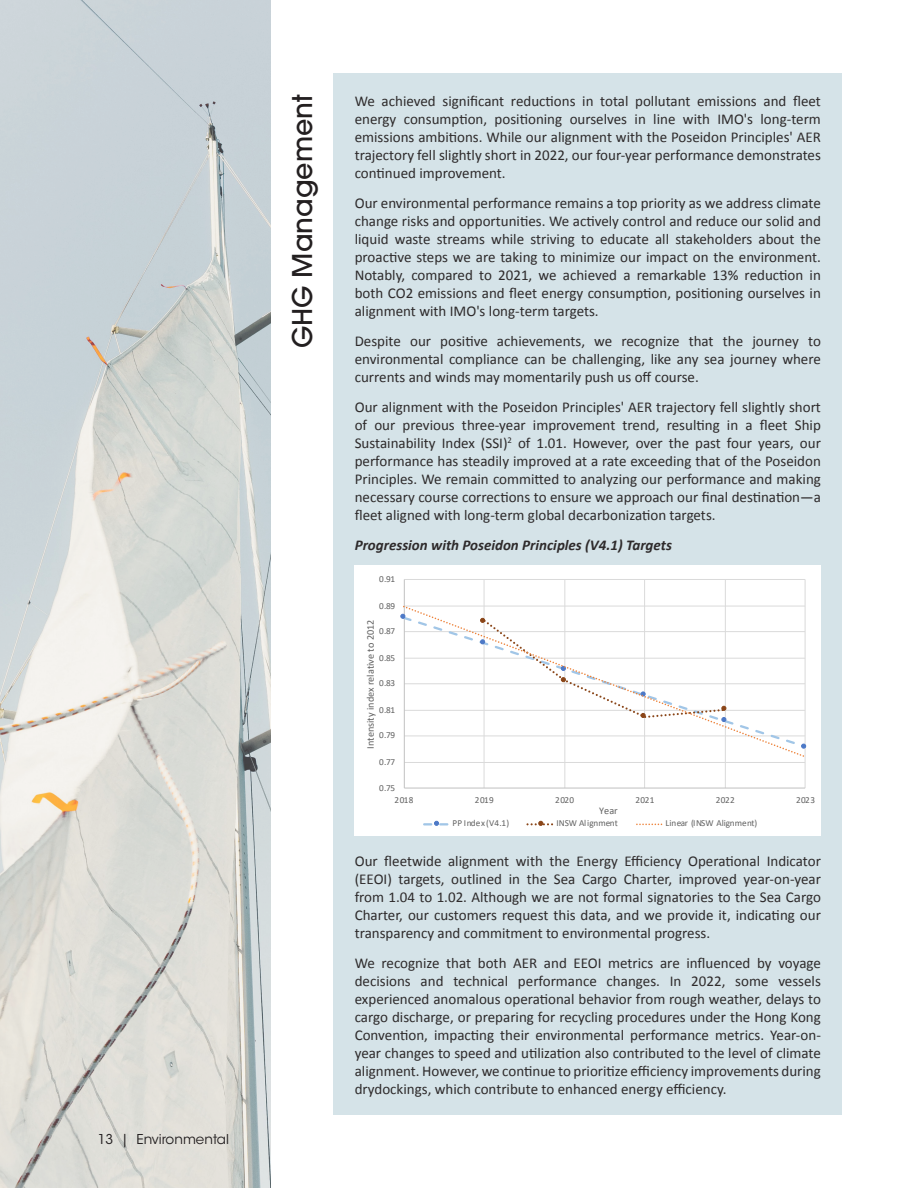
<style>
.page{position:relative;width:918px;height:1188px;background:#fff}
.page>*{position:absolute;margin:0;border:0;box-sizing:border-box;transform-origin:0 0}
.t1{font:500 27px "ITC Avant Garde Std";color:#231f20}
.t2{font:15px/18px "Calibri";color:#231f20;text-align:justify}
.t3{font:italic 700 15px "Calibri";color:#231f20}
.t4{font:13.5px "ITC Avant Garde Std";color:#231f20}
.t5{font:10.2px "Calibri";color:#595959}
.t6{font:9.15px "Calibri";letter-spacing:-.015em;color:#595959}
.t7{font:9.15px "Calibri";letter-spacing:.035em;color:#595959}
</style>
<div class="page">
<img style="left:0;top:0;width:271px;height:1188px">
<div style="left:333px;top:73px;width:509px;height:1042px;background:#d3e2e7"></div>
<div style="left:355px;top:565px;width:466px;height:271px;background:#fff"></div>
<hr style="left:404px;top:762px;width:401px;height:1px;background:#d9d9d9">
<hr style="left:404px;top:606px;width:401px;height:1px;background:#d9d9d9">
<hr style="left:404px;top:579px;width:401px;height:1px;background:#d9d9d9">
<hr style="left:484px;top:579px;width:1px;height:209px;background:#d9d9d9">
<hr style="left:564px;top:579px;width:1px;height:209px;background:#d9d9d9">
<hr style="left:644px;top:579px;width:1px;height:209px;background:#d9d9d9">
<hr style="left:725px;top:579px;width:1px;height:209px;background:#d9d9d9">
<hr style="left:805px;top:579px;width:1px;height:209px;background:#d9d9d9">
<hr style="left:404px;top:579px;width:1px;height:209px;background:#bfbfbf">
<hr style="left:404px;top:788px;width:401px;height:1px;background:#bfbfbf">
<svg style="left:400px;top:614px;width:4px;height:5px"></svg>
<svg style="left:404px;top:606px;width:400px;height:151px"></svg>
<svg style="left:423px;top:821px;width:25px;height:5px"></svg>
<svg style="left:527px;top:821px;width:26px;height:5px"></svg>
<svg style="left:636px;top:824px;width:26px;height:1px"></svg>
<p class="t4" style="left:98px;top:1131px;width:133px">13 | Environmental</p>
<p class="t1" style="left:285px;top:348px;width:256px;rotate:-90deg">GHG Management</p>
<p class="t2" style="left:355px;top:91px;width:468px">We achieved significant reductions in total pollutant emissions and fleet energy consumption, positioning ourselves in line with IMO's long-term emissions ambitions. While our alignment with the Poseidon Principles' AER trajectory fell slightly short in 2022, our four-year performance demonstrates continued improvement.</p>
<p class="t2" style="left:355px;top:193px;width:468px">Our environmental performance remains a top priority as we address climate change risks and opportunities. We actively control and reduce our solid and liquid waste streams while striving to educate all stakeholders about the proactive steps we are taking to minimize our impact on the environment.<br>Notably, compared to 2021, we achieved a remarkable 13% reduction in both CO2 emissions and fleet energy consumption, positioning ourselves in alignment with IMO's long-term targets.</p>
<p class="t2" style="left:355px;top:331px;width:468px">Despite our positive achievements, we recognize that the journey to environmental compliance can be challenging, like any sea journey where currents and winds may momentarily push us off course.</p>
<p class="t2" style="left:355px;top:397px;width:468px">Our alignment with the Poseidon Principles' AER trajectory fell slightly short of our previous three-year improvement trend, resulting in a fleet Ship Sustainability Index (SSI)<sup>2</sup> of 1.01. However, over the past four years, our performance has steadily improved at a rate exceeding that of the Poseidon Principles. We remain committed to analyzing our performance and making necessary course corrections to ensure we approach our final destination—a fleet aligned with long-term global decarbonization targets.</p>
<p class="t3" style="left:355px;top:534px;width:319px">Progression with Poseidon Principles (V4.1) Targets</p>
<p class="t6" style="left:379px;top:573px;width:17px">0.91</p>
<p class="t6" style="left:379px;top:599px;width:17px">0.89</p>
<p class="t5" style="left:363px;top:749px;width:130px;rotate:-90deg">Intensity index relative to 2012</p>
<p class="t6" style="left:379px;top:625px;width:17px">0.87</p>
<p class="t6" style="left:379px;top:651px;width:17px">0.85</p>
<p class="t6" style="left:379px;top:677px;width:17px">0.83</p>
<p class="t6" style="left:379px;top:704px;width:17px">0.81</p>
<p class="t6" style="left:379px;top:729px;width:17px">0.79</p>
<p class="t6" style="left:379px;top:756px;width:17px">0.77</p>
<p class="t6" style="left:379px;top:781px;width:17px">0.75</p>
<p class="t6" style="left:395px;top:793px;width:20px">2018</p>
<p class="t6" style="left:475px;top:793px;width:20px">2019</p>
<p class="t6" style="left:555px;top:793px;width:20px">2020</p>
<p class="t6" style="left:636px;top:793px;width:20px">2021</p>
<p class="t6" style="left:716px;top:793px;width:20px">2022</p>
<p class="t6" style="left:796px;top:793px;width:20px">2023</p>
<p class="t5" style="left:599px;top:804px;width:20px">Year</p>
<p class="t7" style="left:452px;top:817px;width:59px">PP Index (V4.1)</p>
<p class="t6" style="left:557px;top:817px;width:63px">INSW Alignment</p>
<p class="t6" style="left:665px;top:817px;width:93px">Linear (INSW Alignment)</p>
<p class="t2" style="left:355px;top:851px;width:468px">Our fleetwide alignment with the Energy Efficiency Operational Indicator (EEOI) targets, outlined in the Sea Cargo Charter, improved year-on-year from 1.04 to 1.02. Although we are not formal signatories to the Sea Cargo Charter, our customers request this data, and we provide it, indicating our transparency and commitment to environmental progress.</p>
<p class="t2" style="left:355px;top:953px;width:468px">We recognize that both AER and EEOI metrics are influenced by voyage decisions and technical performance changes. In 2022, some vessels experienced anomalous operational behavior from rough weather, delays to cargo discharge, or preparing for recycling procedures under the Hong Kong Convention, impacting their environmental performance metrics. Year-on&shy;year changes to speed and utilization also contributed to the level of climate alignment. However, we continue to prioritize efficiency improvements during drydockings, which contribute to enhanced energy efficiency.</p>
</div>
